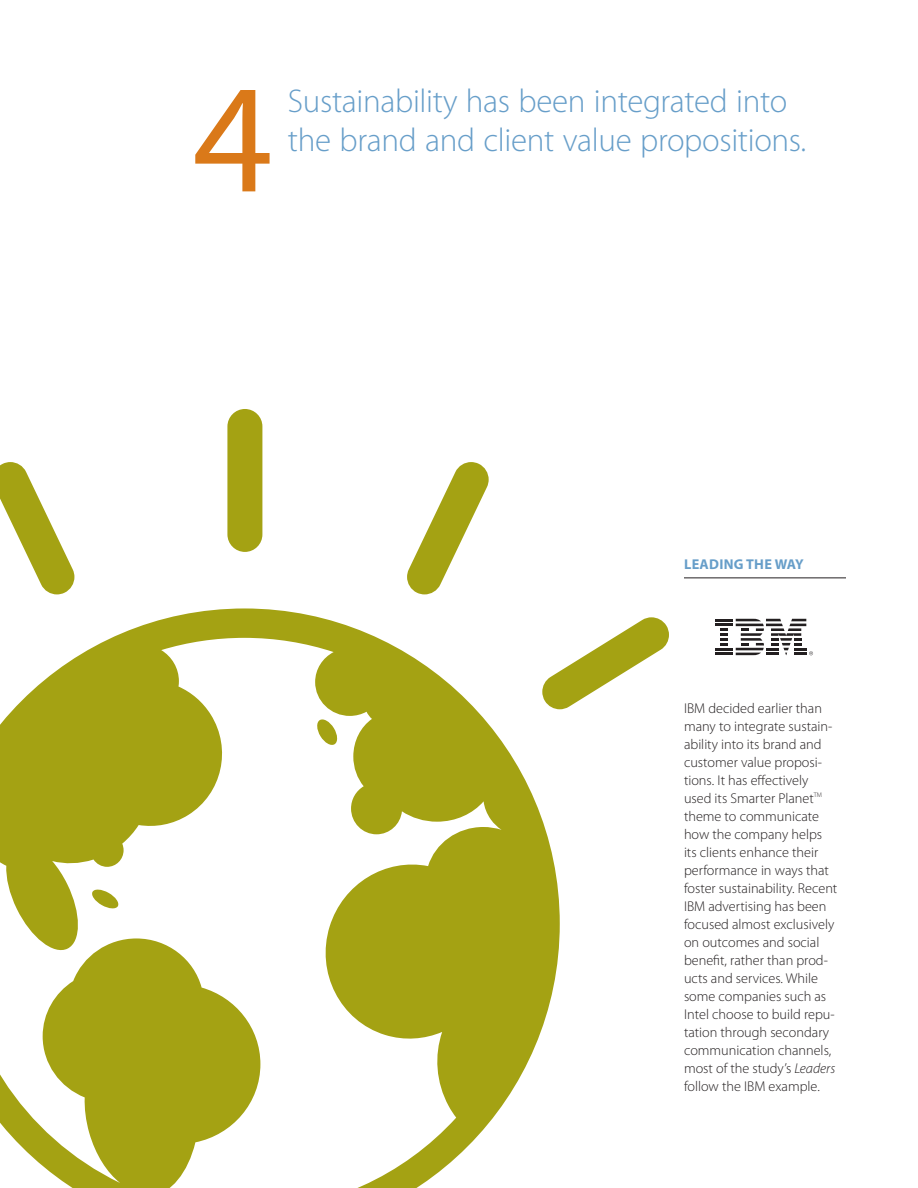
<style>
.page{position:relative;width:918px;height:1188px;background:#fff}
.page>*{position:absolute;margin:0;border:0;box-sizing:border-box;transform-origin:0 0}
.t1{font:156px "Myriad Pro";color:#da7919}
.t2{font:300 33px/39px "Myriad Pro";letter-spacing:-.01em;color:#679ec9}
.t3{font:300 14.25px/18px "Myriad Pro";color:#231f20}
.t4{font:700 14.25px "Myriad Pro";letter-spacing:.02em;color:#679ec9}
.s1{font-style:italic}
</style>
<div class="page">
<div style="left:227px;top:409px;width:35px;height:143px;background:#a4a213;border-radius:17px"></div>
<svg style="left:407px;top:462px;width:82px;height:132px"></svg>
<svg style="left:0;top:462px;width:74px;height:132px"></svg>
<svg style="left:560px;top:617px;width:109px;height:92px"></svg>
<svg style="left:0;top:608px;width:560px;height:580px;fill:#a4a213"></svg>
<svg style="left:91px;top:888px;width:29px;height:22px"></svg>
<svg style="left:316px;top:718px;width:22px;height:28px"></svg>
<hr style="left:684px;top:578px;width:162px;height:1px;background:#231f20">
<svg style="left:716px;top:619px;width:97px;height:36px"></svg>
<h1 class="t1" style="left:193px;top:54px;width:82px">4</h1>
<h2 class="t2" style="left:288px;top:82px;width:520px">Sustainability has been integrated into the brand and client value propositions.</h2>
<p class="t4" style="left:684px;top:556px;width:121px">LEADING THE WAY</p>
<p class="t3" style="left:684px;top:699px;width:155px">IBM decided earlier than many to integrate sustain&shy;ability into its brand and customer value proposi&shy;tions. It has effectively used its Smarter Planet<sup>TM </sup>theme to communicate how the company helps its clients enhance their performance in ways that foster sustainability. Recent<br>IBM advertising has been focused almost exclusively on outcomes and social benefit, rather than prod&shy;ucts and services. While some companies such as<br>Intel choose to build repu&shy;tation through secondary communication channels, most of the study’s <span class="s1">Leaders </span>follow the IBM example.</p>
</div>
